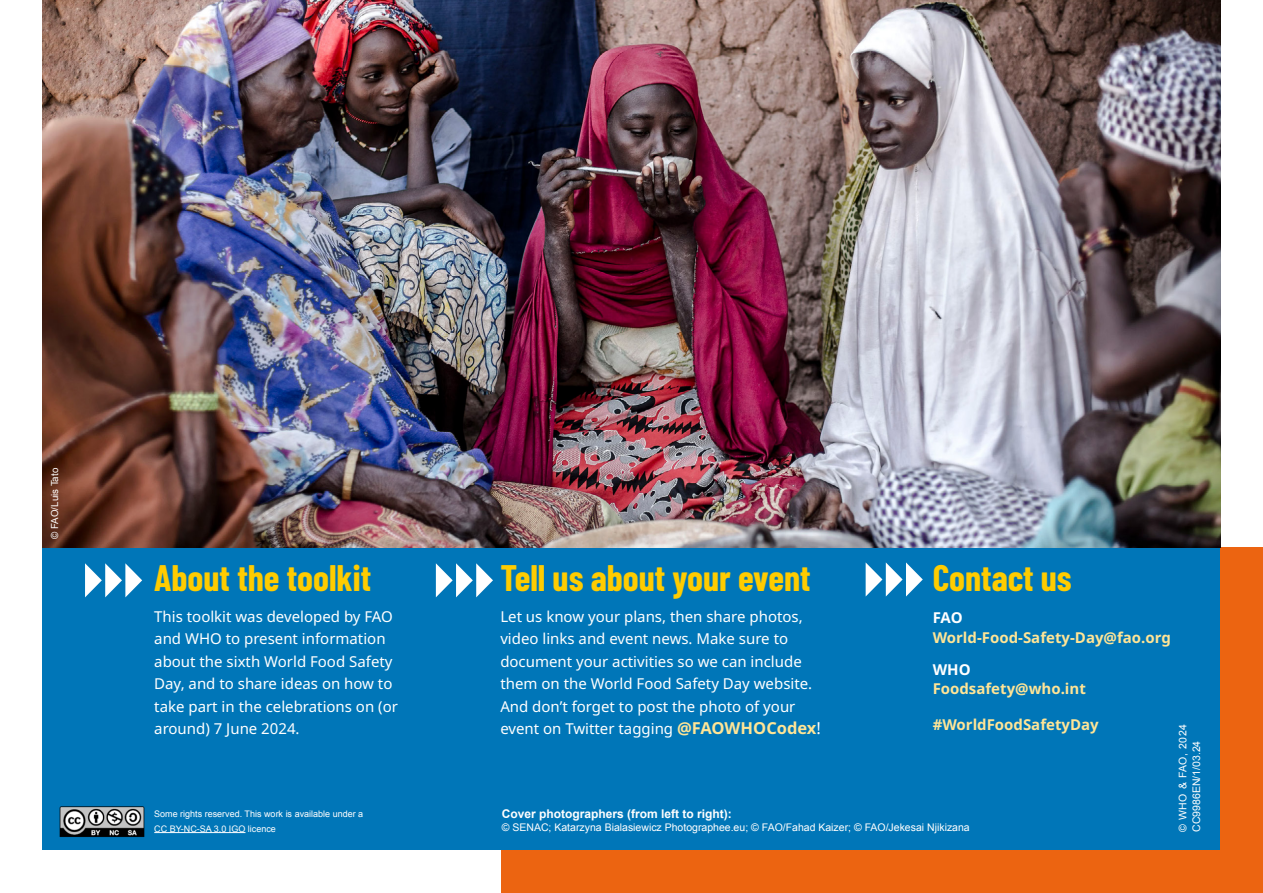
<style>
.page{position:relative;width:1263px;height:893px;background:#fff}
.page>*{position:absolute;margin:0;border:0;box-sizing:border-box;transform-origin:0 0}
.t1{font:700 36px "Barlow Condensed";color:#fc0}
.t2{font:15px/22.5px "Noto Sans";color:#fff}
.t3{font:700 15px "Noto Sans";color:#ffe596}
.t4{font:700 15px "Noto Sans";letter-spacing:-.01em;color:#fff}
.t5{font:700 12px "Arial";color:#fff}
.t6{font:10.5px/13.5px "Arial";color:#fff}
.t7{font:9.75px "Arial";color:#fff}
.t8{font:9px/15px "Arial";color:#fff}
.s1{font-weight:700;font-size:16.5px;color:#ffe596}
.s2{font-size:16.5px}
</style>
<div class="page">
<div style="left:43px;top:547px;width:1177px;height:346px;background:#0076b8"></div>
<div style="left:0;top:850px;width:631px;height:43px;background:#fff"></div>
<div style="left:502px;top:850px;width:761px;height:43px;background:#ec6411"></div>
<div style="left:1220px;top:547px;width:43px;height:346px;background:#ec6411"></div>
<svg style="left:85px;top:563px;width:57px;height:34px"></svg>
<svg style="left:436px;top:563px;width:57px;height:34px"></svg>
<svg style="left:866px;top:562px;width:57px;height:34px"></svg>
<img style="left:43px;top:0;width:1177px;height:547px">
<hr style="left:154px;top:832px;width:91px;height:1px;background:#fff">
<img style="left:59px;top:806px;width:86px;height:31px">
<p class="t7" style="left:48px;top:539px;width:72px;rotate:-90deg">© FAO/Luis Tato</p>
<h1 class="t1" style="left:154px;top:552px;width:218px">About the toolkit</h1>
<p class="t2" style="left:154px;top:605px;width:245px">This toolkit was developed by FAO and WHO to present information about the sixth World Food Safety<br>Day, and to share ideas on how to take part in the celebrations on (or around) 7 June 2024.</p>
<p class="t8" style="left:154px;top:806px;width:210px">Some rights reserved. This work is available under a<br>CC BY-NC-SA 3.0 IGO licence</p>
<h1 class="t1" style="left:500px;top:552px;width:312px">Tell us about your event</h1>
<p class="t2" style="left:500px;top:605px;width:322px">Let us know your plans, then share photos, video links and event news. Make sure to document your activities so we can include them on the World Food Safety Day website.<br>And don’t forget to post the photo of your event on Twitter tagging <span class="s1">@FAOWHOCodex</span><span class="s2">!</span></p>
<h1 class="t1" style="left:933px;top:552px;width:141px">Contact us</h1>
<p class="t4" style="left:933px;top:609px;width:31px">FAO</p>
<p class="t3" style="left:933px;top:629px;width:240px">World-Food-Safety-Day@fao.org</p>
<p class="t4" style="left:933px;top:661px;width:39px">WHO</p>
<p class="t3" style="left:933px;top:680px;width:155px">Foodsafety@who.int</p>
<p class="t3" style="left:933px;top:716px;width:168px">#WorldFoodSafetyDay</p>
<p class="t5" style="left:502px;top:805px;width:232px">Cover photographers (from left to right):</p>
<p class="t6" style="left:502px;top:821px;width:469px">© SENAC; Katarzyna Bialasiewicz Photographee.eu; © FAO/Fahad Kaizer; © FAO/Jekesai Njikizana</p>
<p class="t6" style="left:1176px;top:832px;width:109px;rotate:-90deg">© WHO &amp; FAO, 2024<br>CC9986EN/1/03.24</p>
</div>
